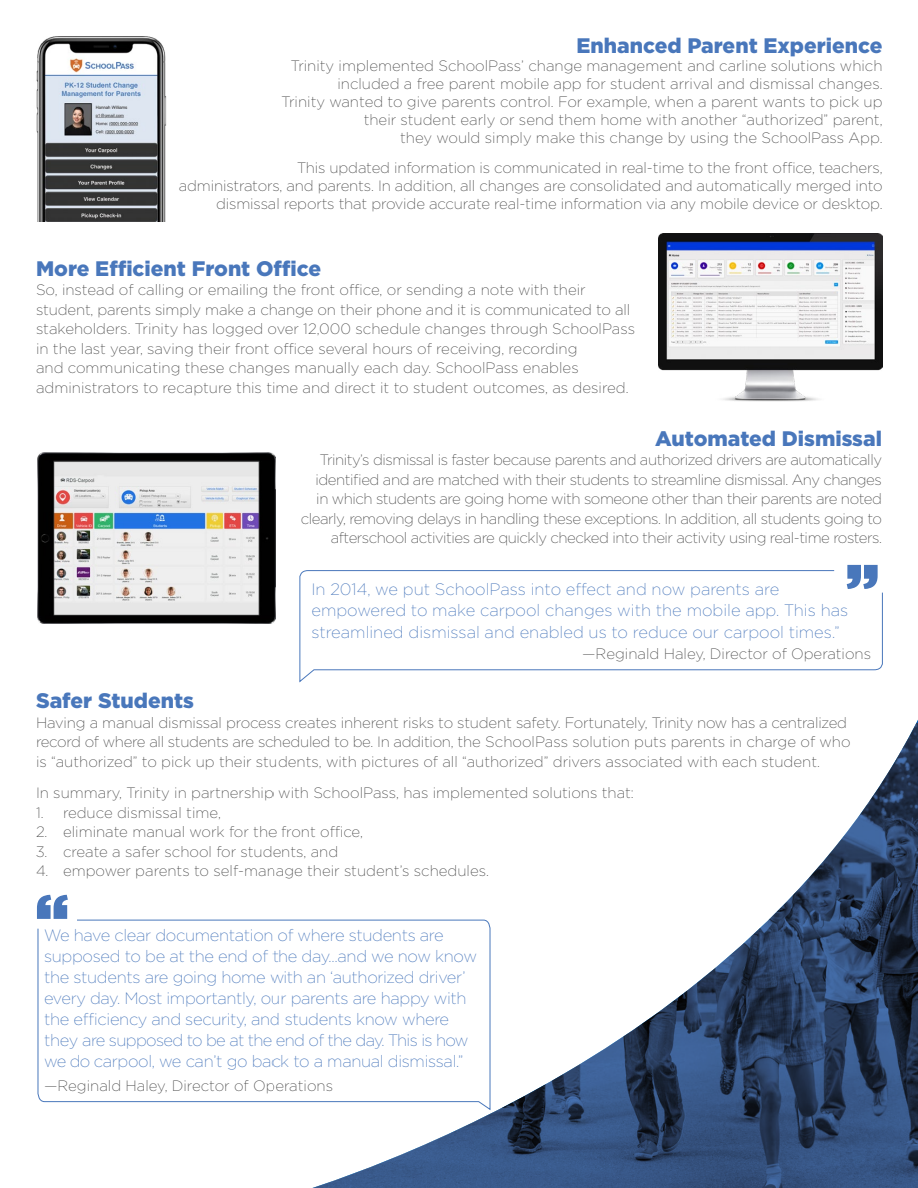
<style>
.page{position:relative;width:918px;height:1188px;background:#fff}
.page>*{position:absolute;margin:0;border:0;box-sizing:border-box;transform-origin:0 0}
.t1{font:900 60px "Gotham";color:#4977bb}
.t2{font:900 21px "Gotham";color:#4977bb}
.t3{font:200 16.5px/21px "Gotham";letter-spacing:-.02em;color:#4977bb}
.t4{font:200 16.5px/21px "Gotham";color:#4977bb}
.t5{font:200 15px/19.5px "Gotham";letter-spacing:-.01em;color:#424242;text-align:right}
.t6{font:200 15px/19.5px "Gotham";letter-spacing:-.03em;color:#424242;text-align:right}
</style>
<div class="page">
<svg style="left:300px;top:570px;width:583px;height:112px"></svg>
<svg style="left:38px;top:920px;width:236px;height:183px"></svg>
<svg style="left:274px;top:720px;width:644px;height:468px"></svg>
<img style="left:36px;top:36px;width:131px;height:185px">
<img style="left:659px;top:233px;width:224px;height:168px">
<img style="left:37px;top:452px;width:239px;height:172px">
<h2 class="t2" style="left:577px;top:31px;width:308px">Enhanced Parent Experience</h2>
<p class="t5" style="left:282px;top:56px;width:603px;line-height:18px">Trinity implemented SchoolPass’ change management and carline solutions which included a free parent mobile app for student arrival and dismissal changes.<br>Trinity wanted to give parents control. For example, when a parent wants to pick up their student early or send them home with another “authorized” parent,<br>they would simply make this change by using the SchoolPass App.</p>
<p class="t5" style="left:179px;top:158px;width:705px;line-height:18px">This updated information is communicated in real-time to the front office, teachers,<br>administrators, and parents. In addition, all changes are consolidated and automatically merged into dismissal reports that provide accurate real-time information via any mobile device or desktop.</p>
<h2 class="t2" style="left:36px;top:254px;width:287px">More Efficient Front Office</h2>
<p class="t5" style="left:36px;top:280px;width:601px;text-align:left">So, instead of calling or emailing the front office, or sending a note with their student, parents simply make a change on their phone and it is communicated to all stakeholders. Trinity has logged over 12,000 schedule changes through SchoolPass in the last year, saving their front office several hours of receiving, recording<br>and communicating these changes manually each day. SchoolPass enables administrators to recapture this time and direct it to student outcomes, as desired.</p>
<h2 class="t2" style="left:655px;top:424px;width:228px">Automated Dismissal</h2>
<p class="t6" style="left:301px;top:450px;width:583px">Trinity’s dismissal is faster because parents and authorized drivers are automatically identified and are matched with their students to streamline dismissal. Any changes in which students are going home with someone other than their parents are noted clearly, removing delays in handling these exceptions. In addition, all students going to afterschool activities are quickly checked into their activity using real-time rosters.</p>
<h1 class="t1" style="left:846px;top:543px;width:35px">”</h1>
<p class="t4" style="left:311px;top:578px;width:538px">In 2014, we put SchoolPass into effect and now parents are empowered to make carpool changes with the mobile app. This has</p>
<p class="t4" style="left:311px;top:621px;width:530px">streamlined dismissal and enabled us to reduce our carpool times.”</p>
<p class="t5" style="left:582px;top:644px;width:290px">—Reginald Haley, Director of Operations</p>
<h2 class="t2" style="left:36px;top:686px;width:160px">Safer Students</h2>
<p class="t5" style="left:36px;top:712px;width:816px;text-align:left">Having a manual dismissal process creates inherent risks to student safety. Fortunately, Trinity now has a centralized record of where all students are scheduled to be. In addition, the SchoolPass solution puts parents in charge of who is “authorized” to pick up their students, with pictures of all “authorized” drivers associated with each student.</p>
<p class="t5" style="left:36px;top:783px;width:599px">In summary, Trinity in partnership with SchoolPass, has implemented solutions that:</p>
<p class="t5" style="left:36px;top:802px;width:186px">1. reduce dismissal time,</p>
<p class="t5" style="left:36px;top:822px;width:329px">2. eliminate manual work for the front office,</p>
<p class="t5" style="left:36px;top:841px;width:304px">3. create a safer school for students, and</p>
<p class="t5" style="left:36px;top:861px;width:455px">4. empower parents to self-manage their student’s schedules.</p>
<h1 class="t1" style="left:36px;top:873px;width:35px">“</h1>
<p class="t3" style="left:44px;top:925px;width:434px">We have clear documentation of where students are supposed to be at the end of the day…and we now know the students are going home with an ‘authorized driver’ every day. Most importantly, our parents are happy with the efficiency and security, and students know where they are supposed to be at the end of the day. This is how we do carpool, we can’t go back to a manual dismissal.”</p>
<p class="t5" style="left:44px;top:1076px;width:290px">—Reginald Haley, Director of Operations</p>
</div>
